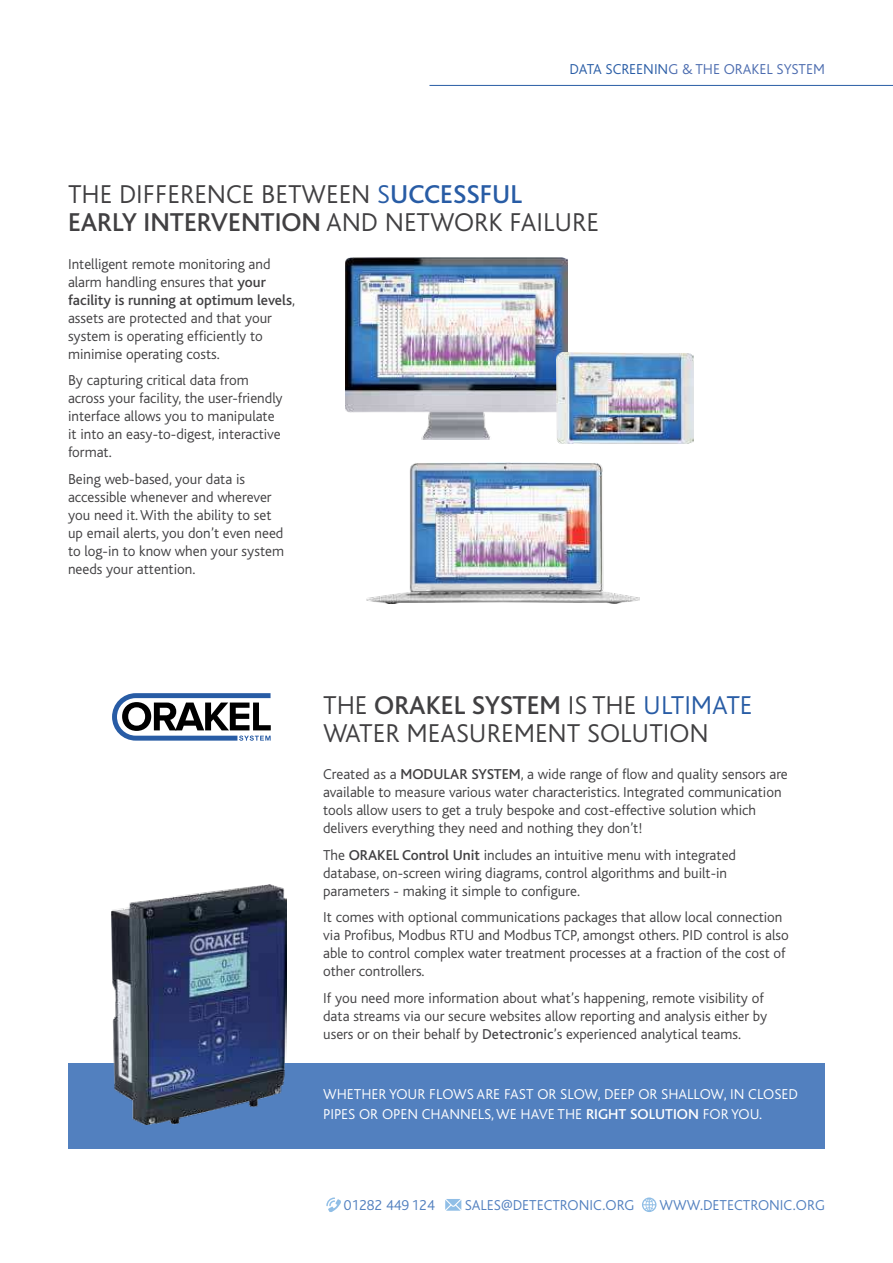
<style>
.page{position:relative;width:893px;height:1263px;background:#fff}
.page>*{position:absolute;margin:0;border:0;box-sizing:border-box;transform-origin:0 0}
.t1{font:300 27px/27.8px "Bliss";color:#414042}
.t2{font:300 15px/18px "Bliss";color:#414042}
.t3{font:300 15px/19.5px "Bliss";color:#fff}
.t4{font:300 15px "Bliss";color:#5280bf}
.t5{font:300 15px "Bliss";color:#4c6caf}
.s1{color:#285ca5}
.s2{font-weight:500;color:#285ca5}
.s3{font-weight:500}
.s4{font-weight:400}
</style>
<div class="page">
<hr style="left:429px;top:85px;width:464px;height:1px;background:#285ca5">
<div style="left:68px;top:1063px;width:757px;height:85px;background:#5280bf"></div>
<img style="left:366px;top:463px;width:273px;height:140px">
<img style="left:346px;top:257px;width:221px;height:183px">
<img style="left:557px;top:352px;width:136px;height:91px">
<img style="left:112px;top:884px;width:175px;height:241px">
<svg style="left:112px;top:693px;width:159px;height:48px"></svg>
<svg style="left:326px;top:1197px;width:15px;height:15px"></svg>
<svg style="left:445px;top:1199px;width:16px;height:12px"></svg>
<svg style="left:642px;top:1197px;width:14px;height:15px"></svg>
<p class="t5" style="left:570px;top:63px;width:257px"><span class="s1">DATA SCREENIN</span>G &amp; THE ORAKEL SYSTEM</p>
<h1 class="t1" style="left:68px;top:182px;width:532px">THE DIFFERENCE BETWEEN <span class="s1">S</span><span class="s2">UCCESSFUL<br></span><span class="s3">EARLY INTERVENTION</span> AND NETWORK FAILURE</h1>
<p class="t2" style="left:68px;top:256px;width:229px">Intelligent remote monitoring and alarm handling ensures that <span class="s3">your facility is running at optimum levels</span>, assets are protected and that your system is operating efficiently to minimise operating costs.</p>
<p class="t2" style="left:68px;top:372px;width:216px">By capturing critical data from across your facility, the user-friendly interface allows you to manipulate it into an easy-to-digest, interactive format.</p>
<p class="t2" style="left:68px;top:471px;width:217px">Being web-based, your data is accessible whenever and wherever you need it. With the ability to set up email alerts, you don’t even need to log-in to know when your system needs your attention.</p>
<h1 class="t1" style="left:323px;top:692px;width:431px">THE <span class="s3">ORAKEL SYSTEM</span> IS THE <span class="s1">ULTIMATE<br></span>WATER MEASUREMENT SOLUTION</h1>
<p class="t2" style="left:323px;top:766px;width:466px">Created as a <span class="s3">MODULAR SYSTEM</span>, a wide range of flow and quality sensors are available to measure various water characteristics. Integrated communication tools allow users to get a truly bespoke and cost-effective solution which delivers everything they need and nothing they don’t!</p>
<p class="t2" style="left:323px;top:846px;width:414px">The <span class="s3">ORAKEL Control Unit</span> includes an intuitive menu with integrated database, on-screen wiring diagrams, control algorithms and built-in parameters - making it simple to configure.</p>
<p class="t2" style="left:323px;top:909px;width:467px">It comes with optional communications packages that allow local connection via Profibus, Modbus RTU and Modbus TCP, amongst others. PID control is also able to control complex water treatment processes at a fraction of the cost of other controllers.</p>
<p class="t2" style="left:323px;top:989px;width:446px">If you need more information about what’s happening, remote visibility of data streams via our secure websites allow reporting and analysis either by users or on their behalf by <span class="s4">Detectronic</span>’s experienced analytical teams.</p>
<p class="t3" style="left:323px;top:1085px;width:476px">WHETHER YOUR FLOWS ARE FAST OR SLOW, DEEP OR SHALLOW, IN CLOSED<br>PIPES OR OPEN CHANNELS, WE HAVE THE <span class="s3">RIGHT SOLUTION</span> FOR YOU.</p>
<p class="t4" style="left:344px;top:1198px;width:92px">01282 449 124</p>
<p class="t4" style="left:465px;top:1198px;width:171px">SALES@DETECTRONIC.ORG</p>
<p class="t4" style="left:659px;top:1198px;width:167px">WWW.DETECTRONIC.ORG</p>
</div>
